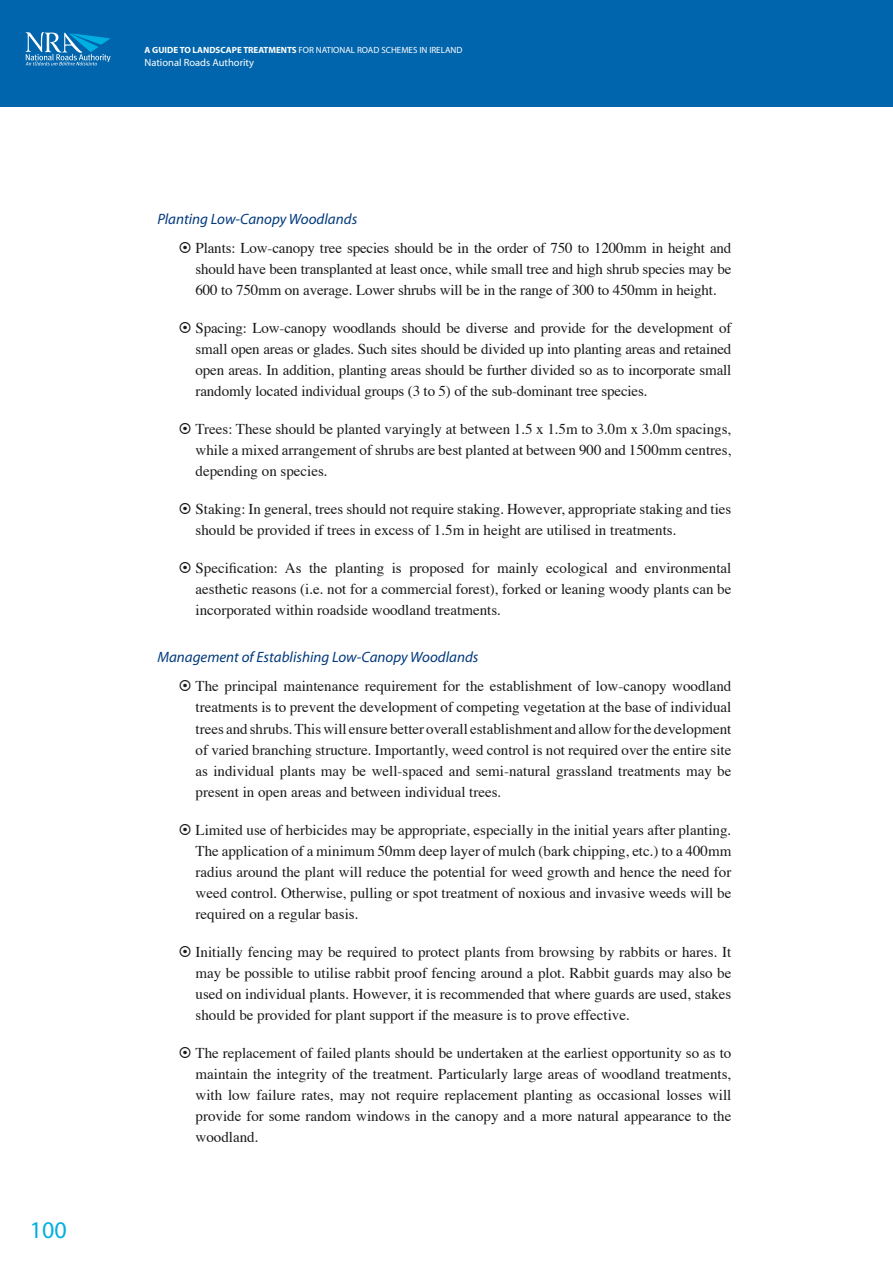
<style>
.page{position:relative;width:893px;height:1263px;background:#fff}
.page>*{position:absolute;margin:0;border:0;box-sizing:border-box;transform-origin:0 0}
.t1{font:24px "Myriad";color:#00afe1}
.Copy___Bullets{font:15px/21px "Times";color:#1a1818;text-align:justify}
.Head_3{font:italic 15px "Myriad";color:#00397c}
.t2{font:10.5px "Myriad";color:#fff}
.t3{font:9px "Myriad";color:#fff}
.s1{font-weight:700}
</style>
<div class="page">
<div style="left:0;top:0;width:893px;height:106px;background:#0065ac"></div>
<svg style="left:26px;top:32px;width:85px;height:33px"></svg>
<h1 class="t1" style="left:30px;top:1218px;width:38px">100</h1>
<p class="t3" style="left:145px;top:46px;width:319px"><span class="s1">A GUIDE TO LANDSCAPE TREATMENTS</span> FOR NATIONAL ROAD SCHEMES IN IRELAND</p>
<p class="t2" style="left:145px;top:57px;width:111px">National Roads Authority</p>
<p class="Head_3" style="left:157px;top:211px;width:201px">Planting Low-Canopy Woodlands</p>
<p class="Copy___Bullets" style="left:196px;top:239px;width:537px;text-indent:-17px">▪ Plants: Low-canopy tree species should be in the order of 750 to 1200mm in height and should have been transplanted at least once, while small tree and high shrub species may be 600 to 750mm on average. Lower shrubs will be in the range of 300 to 450mm in height.</p>
<p class="Copy___Bullets" style="left:196px;top:319px;width:537px;text-indent:-17px">▪ Spacing: Low-canopy woodlands should be diverse and provide for the development of small open areas or glades. Such sites should be divided up into planting areas and retained open areas. In addition, planting areas should be further divided so as to incorporate small randomly located individual groups (3 to 5) of the sub-dominant tree species.</p>
<p class="Copy___Bullets" style="left:196px;top:420px;width:537px;text-indent:-17px">▪ Trees: These should be planted varyingly at between 1.5 x 1.5m to 3.0m x 3.0m spacings, while a mixed arrangement of shrubs are best planted at between 900 and 1500mm centres, depending on species.</p>
<p class="Copy___Bullets" style="left:196px;top:500px;width:537px;text-indent:-17px">▪ Staking: In general, trees should not require staking. However, appropriate staking and ties should be provided if trees in excess of 1.5m in height are utilised in treatments.</p>
<p class="Copy___Bullets" style="left:196px;top:559px;width:537px;text-indent:-17px">▪ Specification: As the planting is proposed for mainly ecological and environmental aesthetic reasons (i.e. not for a commercial forest), forked or leaning woody plants can be incorporated within roadside woodland treatments.</p>
<p class="Head_3" style="left:157px;top:649px;width:323px">Management of Establishing Low-Canopy Woodlands</p>
<p class="Copy___Bullets" style="left:196px;top:677px;width:537px;text-indent:-17px">▪ The principal maintenance requirement for the establishment of low-canopy woodland treatments is to prevent the development of competing vegetation at the base of individual trees and shrubs. This will ensure better overall establishment and allow for the development of varied branching structure. Importantly, weed control is not required over the entire site as individual plants may be well-spaced and semi-natural grassland treatments may be present in open areas and between individual trees.</p>
<p class="Copy___Bullets" style="left:196px;top:820px;width:537px;text-indent:-17px">▪ Limited use of herbicides may be appropriate, especially in the initial years after planting.<br>The application of a minimum 50mm deep layer of mulch (bark chipping, etc.) to a 400mm radius around the plant will reduce the potential for weed growth and hence the need for weed control. Otherwise, pulling or spot treatment of noxious and invasive weeds will be required on a regular basis.</p>
<p class="Copy___Bullets" style="left:196px;top:942px;width:537px;text-indent:-17px">▪ Initially fencing may be required to protect plants from browsing by rabbits or hares. It may be possible to utilise rabbit proof fencing around a plot. Rabbit guards may also be used on individual plants. However, it is recommended that where guards are used, stakes should be provided for plant support if the measure is to prove effective.</p>
<p class="Copy___Bullets" style="left:196px;top:1043px;width:537px;text-indent:-17px">▪ The replacement of failed plants should be undertaken at the earliest opportunity so as to maintain the integrity of the treatment. Particularly large areas of woodland treatments, with low failure rates, may not require replacement planting as occasional losses will provide for some random windows in the canopy and a more natural appearance to the woodland.</p>
</div>
